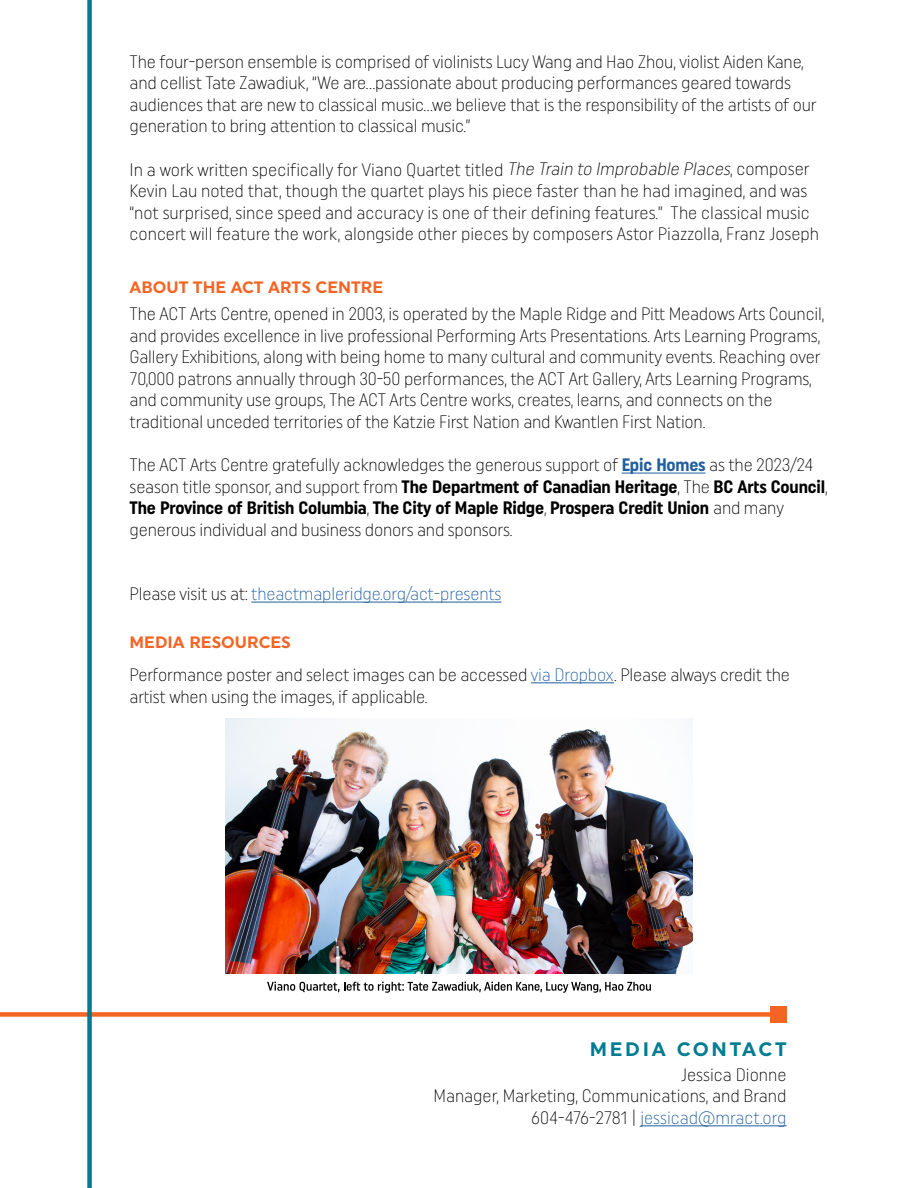
<style>
.page{position:relative;width:918px;height:1188px;background:#fff}
.page>*{position:absolute;margin:0;border:0;box-sizing:border-box;transform-origin:0 0}
.t1{font:700 19.5px "Uniform";letter-spacing:.14em;color:#007c91}
.t2{font:300 18px/21.6px "Uniform Condensed";letter-spacing:-.01em;color:#000}
.t3{font:300 18px "Uniform Condensed";letter-spacing:-.01em;color:#215e9e}
.t4{font:700 16.5px "Uniform";color:#f26524}
.s1{font-style:italic}
.s2{font-weight:700;color:#215e9e}
.s3{font-weight:700}
.s4{color:#000}
.s5{color:#215e9e}
</style>
<div class="page">
<div style="left:0;top:1012px;width:770px;height:5px;background:#f26524"></div>
<div style="left:770px;top:1006px;width:17px;height:17px;background:#f26524"></div>
<hr style="left:622px;top:473px;width:84px;height:1px;background:#215e9e">
<hr style="left:251px;top:602px;width:250px;height:1px;background:#215e9e">
<hr style="left:640px;top:1125px;width:147px;height:1px;background:#215e9e">
<div style="left:87px;top:0;width:5px;height:1188px;background:#007c91"></div>
<hr style="left:531px;top:682px;width:83px;height:1px;background:#215e9e">
<img style="left:225px;top:719px;width:468px;height:255px">
<svg style="left:267px;top:982px;width:384px;height:11px"></svg>
<p class="t2" style="left:130px;top:50px;width:689px">The four-person ensemble is comprised of violinists Lucy Wang and Hao Zhou, violist Aiden Kane, and cellist Tate Zawadiuk, “We are…passionate about producing performances geared towards audiences that are new to classical music…we believe that is the responsibility of the artists of our generation to bring attention to classical music.”</p>
<p class="t2" style="left:130px;top:158px;width:691px">In a work written specifically for Viano Quartet titled <span class="s1">The Train to Improbable Places</span>, composer Kevin Lau noted that, though the quartet plays his piece faster than he had imagined, and was “not surprised, since speed and accuracy is one of their defining features.” The classical music concert will feature the work, alongside other pieces by composers Astor Piazzolla, Franz Joseph</p>
<p class="t4" style="left:130px;top:278px;width:255px">ABOUT THE ACT ARTS CENTRE</p>
<p class="t2" style="left:130px;top:303px;width:696px">The ACT Arts Centre, opened in 2003, is operated by the Maple Ridge and Pitt Meadows Arts Council, and provides excellence in live professional Performing Arts Presentations. Arts Learning Programs, Gallery Exhibitions, along with being home to many cultural and community events. Reaching over 70,000 patrons annually through 30-50 performances, the ACT Art Gallery, Arts Learning Programs, and community use groups, The ACT Arts Centre works, creates, learns, and connects on the traditional unceded territories of the Katzie First Nation and Kwantlen First Nation.</p>
<p class="t2" style="left:130px;top:454px;width:699px">The ACT Arts Centre gratefully acknowledges the generous support of <span class="s2">Epic Homes</span> as the 2023/24 season title sponsor, and support from <span class="s3">The Department of Canadian Heritage</span>, The <span class="s3">BC Arts Council</span>, <span class="s3">The Province of British Columbia</span>, <span class="s3">The City of Maple Ridge</span>, <span class="s3">Prospera Credit Union</span> and many generous individual and business donors and sponsors.</p>
<p class="t3" style="left:130px;top:583px;width:373px"><span class="s4">Please visit us at:</span> theactmapleridge.org/act-presents</p>
<p class="t4" style="left:130px;top:633px;width:163px">MEDIA RESOURCES</p>
<p class="t2" style="left:130px;top:664px;width:662px">Performance poster and select images can be accessed <span class="s5">via Dropbox</span>. Please always credit the artist when using the images, if applicable.</p>
<p class="t1" style="left:590px;top:1037px;width:198px">MEDIA CONTACT</p>
<p class="t2" style="left:433px;top:1063px;width:355px;text-align:right">Jessica Dionne<br>Manager, Marketing, Communications, and Brand<br>604-476-2781 | <span class="s5">jessicad@mract.org</span></p>
</div>
